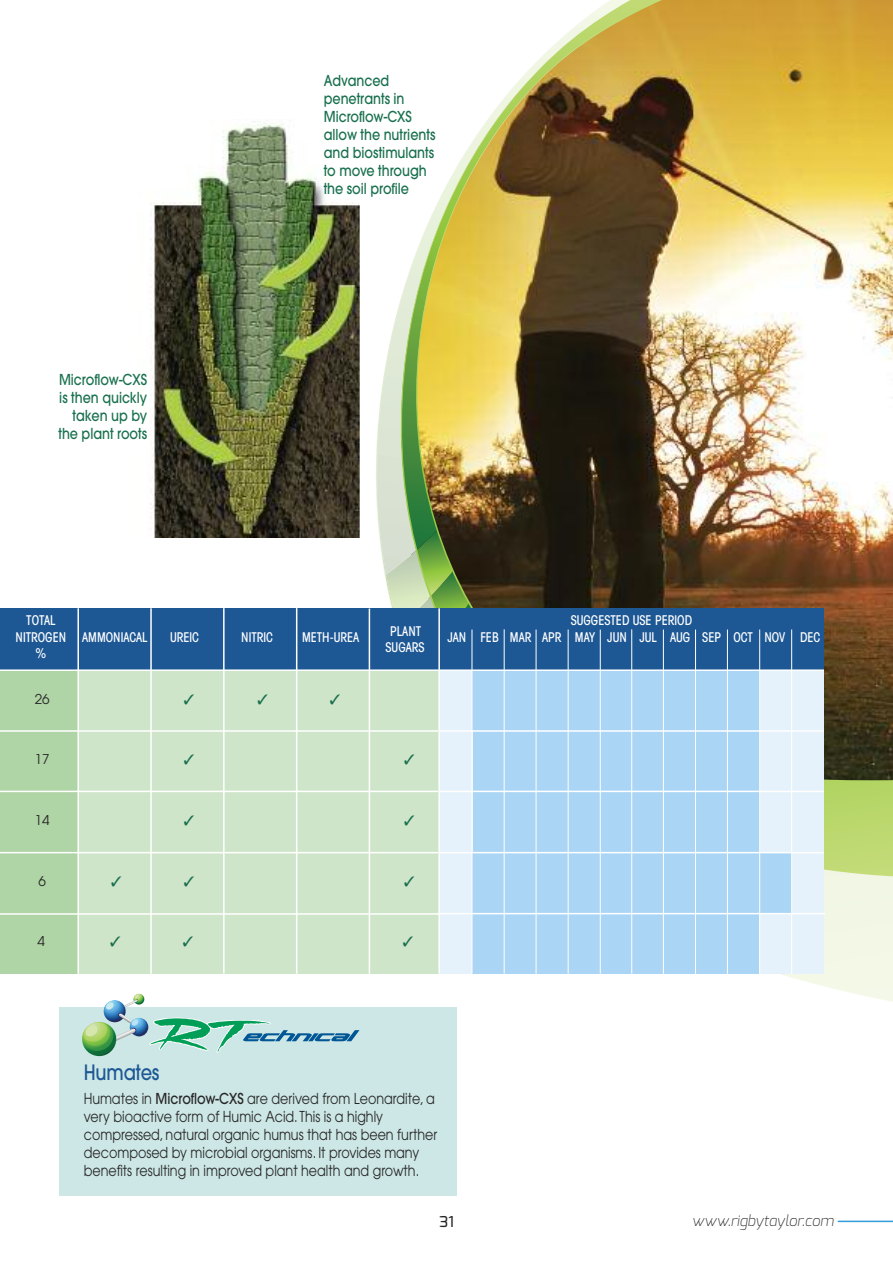
<style>
.page{position:relative;width:893px;height:1263px;background:#fff}
.page>*{position:absolute;margin:0;border:0;box-sizing:border-box;transform-origin:0 0}
.t1{font:500 21px "Avant Garde";letter-spacing:-.01em;color:#1d5895;scale:.85 1}
.t2{font:15px/18px "Avant Garde";color:#272627;scale:.85 1}
.t3{font:500 15px/18px "Avant Garde";color:#19704f;scale:.85 1}
.t4{font:italic 200 15px "Exo";color:#272627}
.t5{font:500 15px "Exo";color:#272627}
.t6{font:500 condensed 13.5px/16.5px "Avant Garde";color:#fff;scale:.9 1}
.t7{font:13.5px "Avant Garde";color:#272627}
.s1{font-weight:500}
</style>
<div class="page">
<img style="left:740px;top:0;width:153px;height:636px">
<svg style="left:781px;top:877px;width:112px;height:125px"></svg>
<svg style="left:824px;top:636px;width:69px;height:241px;background:#77793e"></svg>
<img style="left:385px;top:575px;width:13px;height:33px">
<img style="left:376px;top:0;width:237px;height:575px">
<img style="left:400px;top:15px;width:361px;height:593px">
<hr style="left:838px;top:1220px;width:55px;height:2px;background:#349bda">
<div style="left:60px;top:1007px;width:397px;height:189px;background:#cce7e5"></div>
<svg style="left:82px;top:1022px;width:34px;height:34px"></svg>
<svg style="left:82px;top:994px;width:277px;height:59px"></svg>
<img style="left:150px;top:121px;width:210px;height:417px">
<div style="left:78px;top:670px;width:361px;height:304px;background:#cfe5c9"></div>
<div style="left:0;top:670px;width:78px;height:304px;background:#afd4a5"></div>
<div style="left:0;top:608px;width:439px;height:62px;background:#1d5895"></div>
<div style="left:439px;top:608px;width:385px;height:62px;background:#1d5895"></div>
<div style="left:439px;top:670px;width:385px;height:304px;background:#e6f2fb"></div>
<div style="left:472px;top:670px;width:287px;height:61px;background:#abd5f4"></div>
<div style="left:473px;top:731px;width:286px;height:61px;background:#abd5f4"></div>
<div style="left:473px;top:792px;width:286px;height:61px;background:#abd5f4"></div>
<div style="left:473px;top:913px;width:286px;height:61px;background:#abd5f4"></div>
<div style="left:472px;top:853px;width:319px;height:60px;background:#abd5f4"></div>
<hr style="left:0;top:730px;width:438px;height:2px;background:#fff">
<hr style="left:0;top:791px;width:438px;height:1px;background:#fff">
<hr style="left:0;top:852px;width:438px;height:1px;background:#fff">
<hr style="left:0;top:913px;width:439px;height:2px;background:#fff">
<hr style="left:439px;top:730px;width:385px;height:2px;background:#fff">
<hr style="left:439px;top:791px;width:385px;height:1px;background:#fff">
<hr style="left:439px;top:852px;width:385px;height:1px;background:#fff">
<hr style="left:437px;top:913px;width:388px;height:1px;background:#fff">
<hr style="left:77px;top:608px;width:2px;height:366px;background:#fff">
<hr style="left:150px;top:608px;width:2px;height:366px;background:#fff">
<hr style="left:223px;top:608px;width:2px;height:366px;background:#fff">
<hr style="left:296px;top:608px;width:1px;height:366px;background:#fff">
<hr style="left:369px;top:608px;width:1px;height:366px;background:#fff">
<hr style="left:438px;top:608px;width:2px;height:366px;background:#fff">
<hr style="left:472px;top:629px;width:1px;height:345px;background:#fff">
<hr style="left:504px;top:629px;width:1px;height:345px;background:#fff">
<hr style="left:536px;top:629px;width:1px;height:345px;background:#fff">
<hr style="left:568px;top:629px;width:1px;height:345px;background:#fff">
<hr style="left:600px;top:629px;width:1px;height:345px;background:#fff">
<hr style="left:631px;top:629px;width:1px;height:345px;background:#fff">
<hr style="left:663px;top:629px;width:1px;height:345px;background:#fff">
<hr style="left:695px;top:629px;width:1px;height:345px;background:#fff">
<hr style="left:727px;top:629px;width:1px;height:345px;background:#fff">
<hr style="left:759px;top:629px;width:1px;height:345px;background:#fff">
<hr style="left:791px;top:629px;width:1px;height:345px;background:#fff">
<hr style="left:0;top:669px;width:439px;height:2px;background:#fff">
<hr style="left:439px;top:669px;width:385px;height:2px;background:#fff">
<p class="t3" style="left:324px;top:73px;width:133px">Advanced penetrants in<br>Microflow-CXS allow the nutrients and biostimulants to move through the soil profile</p>
<p class="t3" style="left:59px;top:372px;width:106px;text-align:right">Microflow-CXS is then quickly taken up by the plant roots</p>
<p class="t6" style="left:16px;top:613px;width:148px;text-indent:11px">TOTAL<br>NITROGEN AMMONIACAL</p>
<p class="t6" style="left:35px;top:646px;width:14px">%</p>
<p class="t7" style="left:35px;top:693px;width:16px">26</p>
<p class="t7" style="left:35px;top:754px;width:16px">17</p>
<p class="t7" style="left:35px;top:815px;width:16px">14</p>
<p class="t7" style="left:39px;top:876px;width:9px">6</p>
<p class="t7" style="left:37px;top:936px;width:9px">4</p>
<p class="t6" style="left:170px;top:630px;width:34px">UREIC</p>
<p class="t6" style="left:241px;top:630px;width:37px">NITRIC</p>
<p class="t6" style="left:302px;top:630px;width:65px">METH-UREA</p>
<p class="t6" style="left:390px;top:624px;width:36px">PLANT</p>
<p class="t6" style="left:386px;top:640px;width:45px">SUGARS</p>
<p class="t6" style="left:447px;top:613px;width:416px;text-align:center">SUGGESTED USE PERIOD<br>JAN FEB MAR APR MAY JUN JUL AUG SEP OCT NOV DEC</p>
<h1 class="t1" style="left:84px;top:1064px;width:91px">Humates</h1>
<p class="t2" style="left:84px;top:1091px;width:417px">Humates in <span class="s1">Microflow-CXS</span> are derived from Leonardite, a very bioactive form of Humic Acid. This is a highly compressed, natural organic humus that has been further decomposed by microbial organisms. It provides many benefits resulting in improved plant health and growth.</p>
<p class="t5" style="left:439px;top:1215px;width:16px">31</p>
<p class="t4" style="left:692px;top:1214px;width:143px">www.rigbytaylor.com</p>
</div>
